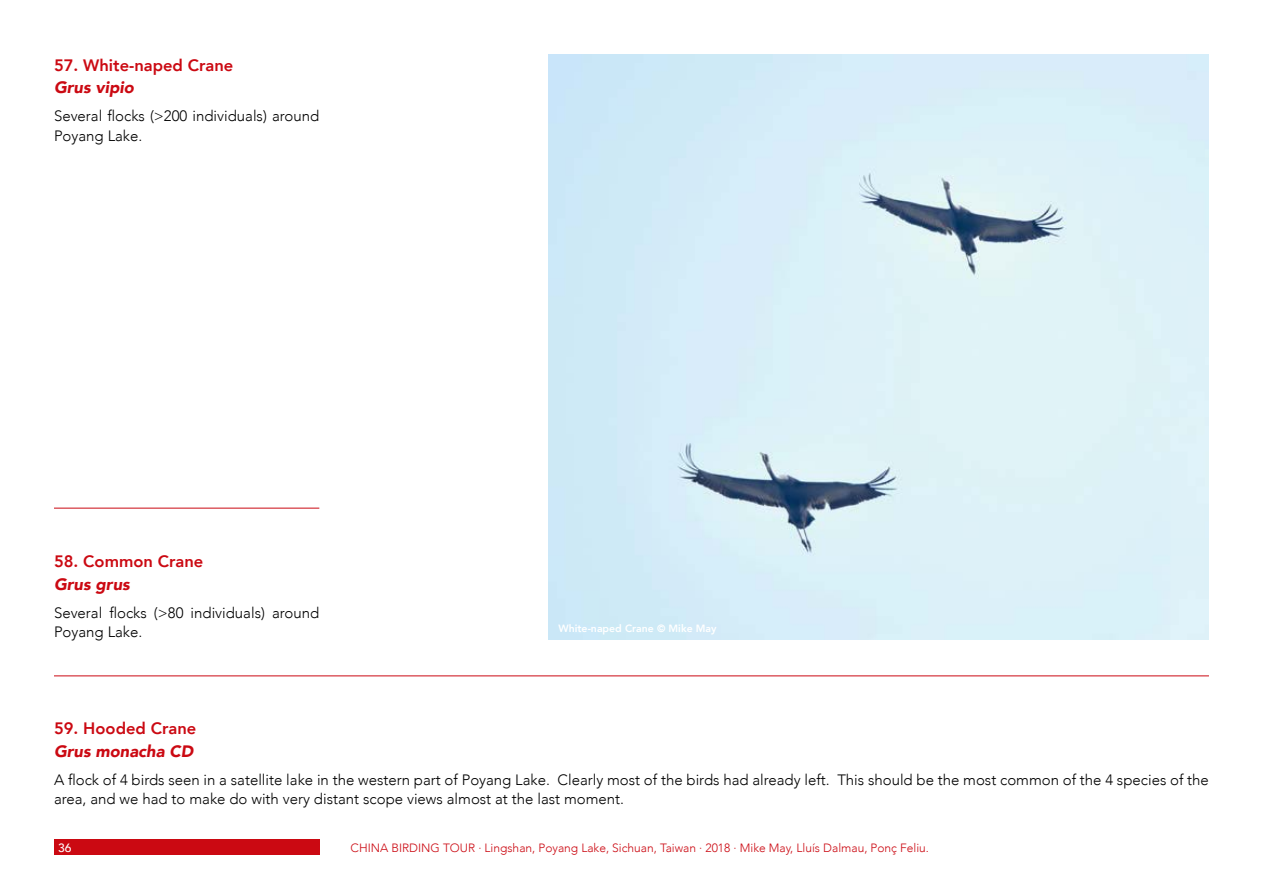
<style>
.page{position:relative;width:1263px;height:893px;background:#fff}
.page>*{position:absolute;margin:0;border:0;box-sizing:border-box;transform-origin:0 0}
.t1{font:800 16.5px "Avenir";color:#cb0912}
.t2{font:italic 900 16.5px "Avenir";color:#cb0912}
.t3{font:300 15px/19.5px "Avenir";color:#000}
.t4{font:300 12px "Avenir";color:#cb0912}
.t5{font:500 12px "Avenir";color:#fff}
.t6{font:800 10.5px "Avenir";color:#fff}
</style>
<div class="page">
<div style="left:54px;top:839px;width:265px;height:16px;background:#cb0912"></div>
<hr style="left:54px;top:508px;width:265px;height:1px;background:#cb0912">
<hr style="left:54px;top:676px;width:1155px;height:1px;background:#cb0912">
<img style="left:548px;top:54px;width:661px;height:585px">
<p class="t1" style="left:54px;top:52px;width:181px">57. White-naped Crane</p>
<p class="t2" style="left:54px;top:74px;width:81px">Grus vipio</p>
<p class="t3" style="left:54px;top:106px;width:267px">Several flocks (&gt;200 individuals) around<br>Poyang Lake.</p>
<p class="t1" style="left:54px;top:549px;width:151px">58. Common Crane</p>
<p class="t2" style="left:54px;top:570px;width:77px">Grus grus</p>
<p class="t3" style="left:54px;top:603px;width:267px">Several flocks (&gt;80 individuals) around<br>Poyang Lake.</p>
<p class="t6" style="left:558px;top:620px;width:160px">White-naped Crane © Mike May</p>
<p class="t1" style="left:54px;top:716px;width:144px">59. Hooded Crane</p>
<p class="t2" style="left:54px;top:738px;width:141px">Grus monacha CD</p>
<p class="t3" style="left:54px;top:770px;width:1156px">A flock of 4 birds seen in a satellite lake in the western part of Poyang Lake. Clearly most of the birds had already left. This should be the most common of the 4 species of the area, and we had to make do with very distant scope views almost at the last moment.</p>
<p class="t5" style="left:58px;top:837px;width:15px">36</p>
<p class="t4" style="left:351px;top:841px;width:580px">CHINA BIRDING TOUR · Lingshan, Poyang Lake, Sichuan, Taiwan · 2018 · Mike May, Lluís Dalmau, Ponç Feliu.</p>
</div>
